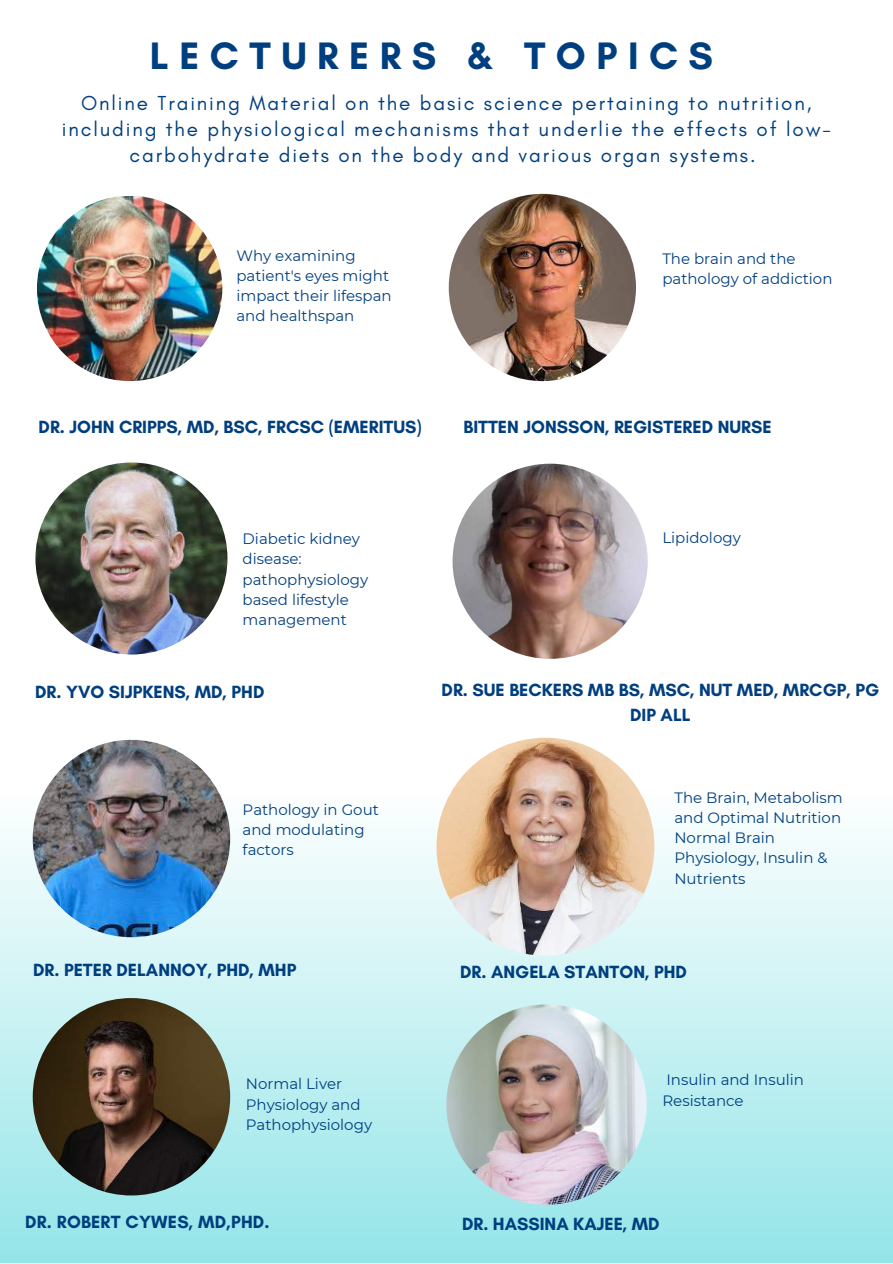
<style>
.page{position:relative;width:893px;height:1264px;background:#fff}
.page>*{position:absolute;margin:0;border:0;box-sizing:border-box;transform-origin:0 0}
.t1{font:700 39px "Glacial Indifference";letter-spacing:.27em;color:#003f7f}
.t2{font:20.55px/25.8px "Glacial Indifference";letter-spacing:.09em;color:#003f7f;text-align:center}
.t3{font:700 18px/24.8px "Glacial Indifference";color:#003f7f;text-align:center}
.t4{font:15px/20.2px "Montserrat";color:#003f7f}
</style>
<div class="page">
<div style="left:0;top:794px;width:892px;height:468px;background:linear-gradient(to bottom,#fdfefe,#94e4e8)"></div>
<img style="left:33px;top:998px;width:197px;height:197px;border-radius:50%">
<img style="left:35px;top:462px;width:192px;height:192px;border-radius:50%">
<img style="left:33px;top:739px;width:197px;height:198px;border-radius:50%">
<img style="left:452px;top:463px;width:195px;height:196px;border-radius:50%">
<img style="left:448px;top:194px;width:188px;height:187px;border-radius:50%">
<img style="left:446px;top:1004px;width:200px;height:200px;border-radius:50%">
<img style="left:37px;top:196px;width:185px;height:185px;border-radius:50%">
<img style="left:436px;top:737px;width:218px;height:218px;border-radius:50%">
<h1 class="t1" style="left:150px;top:32px;width:564px">LECTURERS &amp; TOPICS</h1>
<h2 class="t2" style="left:62px;top:91px;width:770px">Online Training Material on the basic science pertaining to nutrition, including the physiological mechanisms that underlie the effects of low&shy;carbohydrate diets on the body and various organ systems.</h2>
<p class="t4" style="left:236px;top:245px;width:157px">Why examining patient's eyes might impact their lifespan and healthspan</p>
<p class="t4" style="left:662px;top:248px;width:172px">The brain and the pathology of addiction</p>
<p class="t3" style="left:39px;top:414px;width:384px">DR. JOHN CRIPPS, MD, BSC, FRCSC (EMERITUS)</p>
<p class="t3" style="left:463px;top:414px;width:310px">BITTEN JONSSON, REGISTERED NURSE</p>
<p class="t4" style="left:242px;top:528px;width:127px">Diabetic kidney disease: pathophysiology based lifestyle management</p>
<p class="t4" style="left:662px;top:526px;width:80px">Lipidology</p>
<p class="t3" style="left:35px;top:679px;width:231px">DR. YVO SIJPKENS, MD, PHD</p>
<p class="t3" style="left:441px;top:677px;width:439px">DR. SUE BECKERS MB BS, MSC, NUT MED, MRCGP, PG<br>DIP ALL</p>
<p class="t4" style="left:242px;top:798px;width:138px">Pathology in Gout and modulating factors</p>
<p class="t4" style="left:674px;top:786px;width:170px">The Brain, Metabolism and Optimal Nutrition<br>Normal Brain<br>Physiology, Insulin &amp;<br>Nutrients</p>
<p class="t3" style="left:33px;top:957px;width:265px">DR. PETER DELANNOY, PHD, MHP</p>
<p class="t3" style="left:460px;top:959px;width:228px">DR. ANGELA STANTON, PHD</p>
<p class="t4" style="left:246px;top:1073px;width:128px">Normal Liver<br>Physiology and<br>Pathophysiology</p>
<p class="t4" style="left:662px;top:1069px;width:143px">Insulin and Insulin<br>Resistance</p>
<p class="t3" style="left:25px;top:1209px;width:246px">DR. ROBERT CYWES, MD,PHD.</p>
<p class="t3" style="left:462px;top:1211px;width:199px">DR. HASSINA KAJEE, MD</p>
</div>
